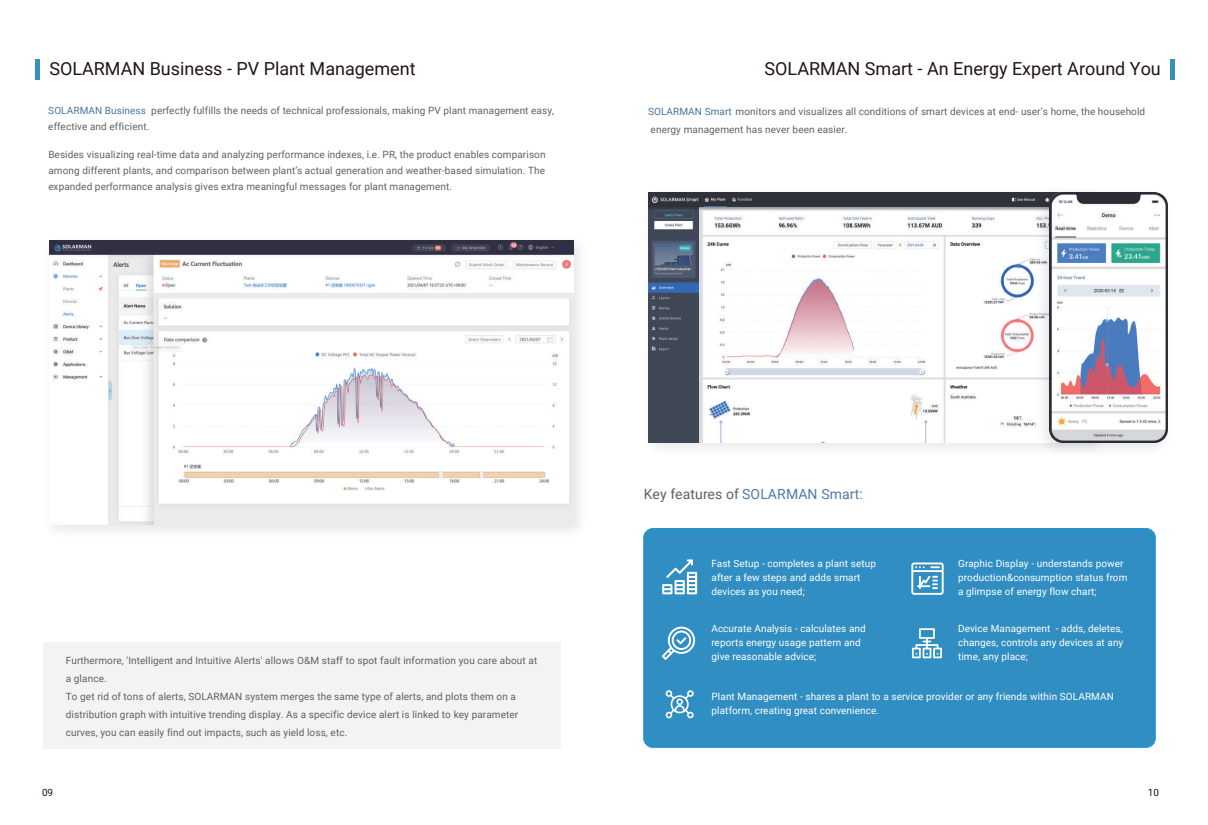
<style>
.page{position:relative;width:1208px;height:825px;background:#fff}
.page>*{position:absolute;margin:0;border:0;box-sizing:border-box;transform-origin:0 0}
.t1{font:18px "Roboto";color:#211613}
.t2{font:14px "Roboto";letter-spacing:.01em;color:#5079ab}
.t3{font:10px/18px "Roboto";letter-spacing:.01em;color:#5e6163}
.t4{font:10px/14px "Roboto";letter-spacing:.01em;color:#fff}
.t5{font:10px "Roboto";color:#211613}
.s1{color:#4c75a3}
.s2{color:#4a729c}
.s3{color:#5d6062}
</style>
<div class="page">
<div style="left:44px;top:642px;width:517px;height:107px;background:#f3f3f3"></div>
<hr style="left:35px;top:59px;width:4px;height:21px;background:#3991bb">
<img style="left:49px;top:240px;width:531px;height:291px">
<img style="left:49px;top:241px;width:525px;height:284px">
<div style="left:644px;top:528px;width:511px;height:219px;background:#308ec3;border-radius:9px"></div>
<div style="left:643px;top:528px;width:512px;height:220px;border:1px solid #1e98d5;border-radius:9px"></div>
<hr style="left:1170px;top:59px;width:4px;height:21px;background:#3991bb">
<svg style="left:911px;top:562px;width:32px;height:33px"></svg>
<svg style="left:662px;top:627px;width:33px;height:33px"></svg>
<svg style="left:912px;top:628px;width:30px;height:30px"></svg>
<svg style="left:665px;top:690px;width:28px;height:28px"></svg>
<svg style="left:662px;top:559px;width:35px;height:35px"></svg>
<img style="left:648px;top:442px;width:381px;height:6px">
<img style="left:648px;top:192px;width:381px;height:250px">
<img style="left:1029px;top:192px;width:139px;height:259px">
<img style="left:1049px;top:192px;width:118px;height:250px">
<h1 class="t1" style="left:49px;top:55px;width:368px">SOLARMAN Business - PV Plant Management</h1>
<p class="t3" style="left:48px;top:102px;width:507px;line-height:16px"><span class="s1">SOLARMAN Business</span> perfectly fulfills the needs of technical professionals, making PV plant management easy, effective and efficient.</p>
<p class="t3" style="left:48px;top:146px;width:499px;line-height:16px;text-align:justify">Besides visualizing real-time data and analyzing performance indexes, i.e. PR, the product enables comparison among different plants, and comparison between plant’s actual generation and weather-based simulation. The expanded performance analysis gives extra meaningful messages for plant management.</p>
<h1 class="t1" style="left:764px;top:55px;width:398px">SOLARMAN Smart - An Energy Expert Around You</h1>
<p class="t3" style="left:648px;top:102px;width:498px"><span class="s2">SOLARMAN Smart</span> monitors and visualizes all conditions of smart devices at end- user’s home, the household energy management has never been easier.</p>
<p class="t3" style="left:66px;top:651px;width:473px">Furthermore, 'Intelligent and Intuitive Alerts' allows O&amp;M staff to spot fault information you care about at a glance.<br>To get rid of tons of alerts, SOLARMAN system merges the same type of alerts, and plots them on a distribution graph with intuitive trending display. As a specific device alert is linked to key parameter curves, you can easily find out impacts, such as yield loss, etc.</p>
<p class="t5" style="left:42px;top:785px;width:13px">09</p>
<h2 class="t2" style="left:644px;top:485px;width:221px"><span class="s3">Key features of</span> SOLARMAN Smart:</h2>
<p class="t4" style="left:711px;top:556px;width:166px">Fast Setup - completes a plant setup after a few steps and adds smart devices as you need;</p>
<p class="t4" style="left:958px;top:556px;width:171px">Graphic Display - understands power production&amp;consumption status from a glimpse of energy flow chart;</p>
<p class="t4" style="left:958px;top:621px;width:167px;text-align:justify">Device Management - adds, deletes, changes, controls any devices at any time, any place;</p>
<p class="t4" style="left:711px;top:621px;width:156px">Accurate Analysis - calculates and reports energy usage pattern and give reasonable advice;</p>
<p class="t4" style="left:711px;top:689px;width:404px">Plant Management - shares a plant to a service provider or any friends within SOLARMAN platform, creating great convenience.</p>
<p class="t5" style="left:1148px;top:785px;width:13px">10</p>
</div>
